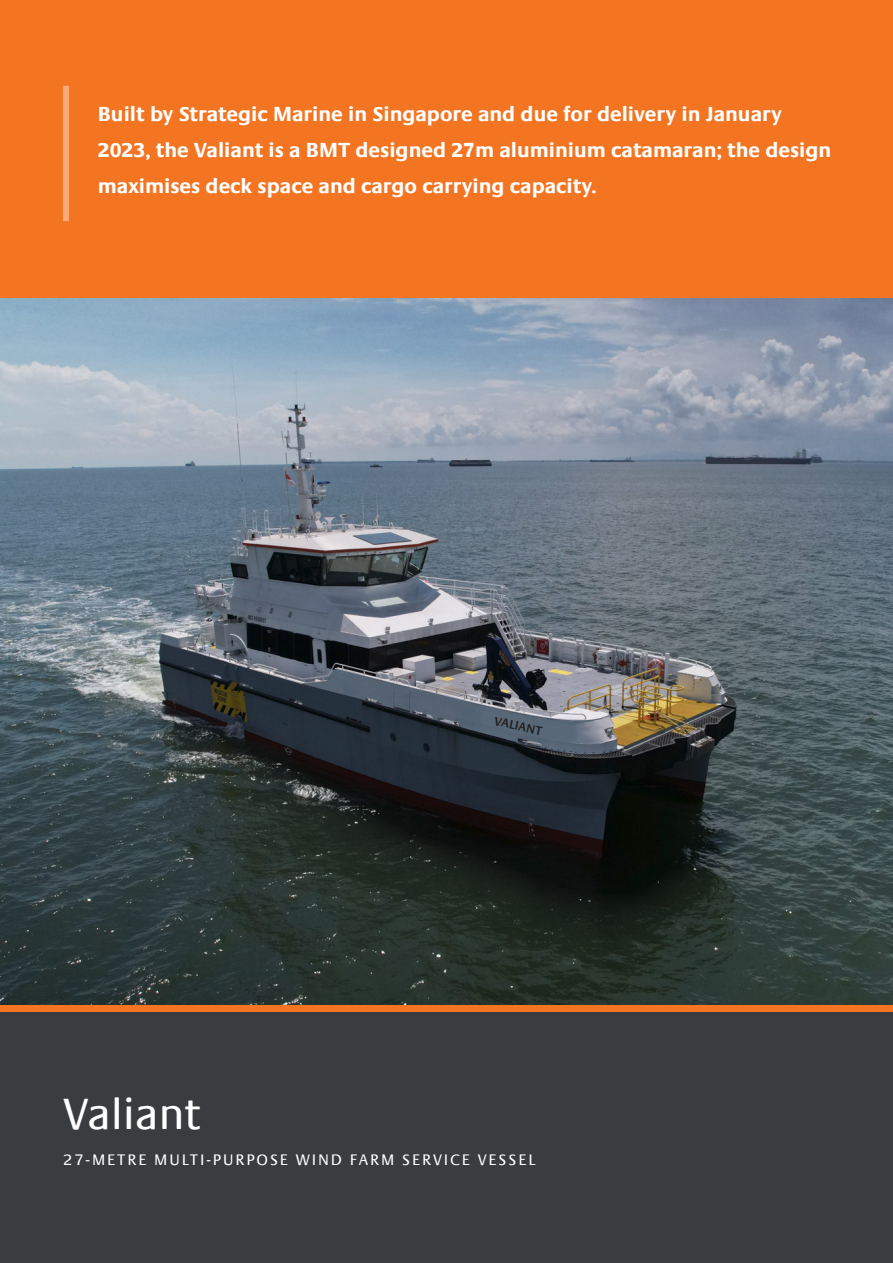
<style>
.page{position:relative;width:893px;height:1263px;background:#fff}
.page>*{position:absolute;margin:0;border:0;box-sizing:border-box;transform-origin:0 0}
.H0_FC_-_name_of_ship{font:45px "Praxis LT";letter-spacing:-.005em;color:#fff}
.panel_intro{font:700 21px/36px "Praxis LT";color:#fff}
.ship_descriptor_caps{font:15.75px "Praxis LT";letter-spacing:.12em;color:#fff}
.t1{font:600 12.6px "Praxis LT";color:#231f20}
</style>
<div class="page">
<div style="left:0;top:1012px;width:893px;height:251px;background:#393d3f"></div>
<div style="left:0;top:1004px;width:893px;height:8px;background:#f37421"></div>
<div style="left:0;top:0;width:893px;height:298px;background:#f37421"></div>
<div style="left:63px;top:86px;width:6px;height:135px;background:#f7ab78"></div>
<img style="left:0;top:298px;width:893px;height:706px">
<p class="panel_intro" style="left:98px;top:96px;width:735px">Built by Strategic Marine in Singapore and due for delivery in January<br>2023, the Valiant is a BMT designed 27m aluminium catamaran; the design maximises deck space and cargo carrying capacity.</p>
<p class="t1" style="left:496px;top:714px;width:50px;rotate:12deg">VALIANT</p>
<p class="H0_FC_-_name_of_ship" style="left:63px;top:1089px;width:139px">Valiant</p>
<p class="ship_descriptor_caps" style="left:63px;top:1151px;width:474px">27-METRE MULTI-PURPOSE WIND FARM SERVICE VESSEL</p>
</div>
